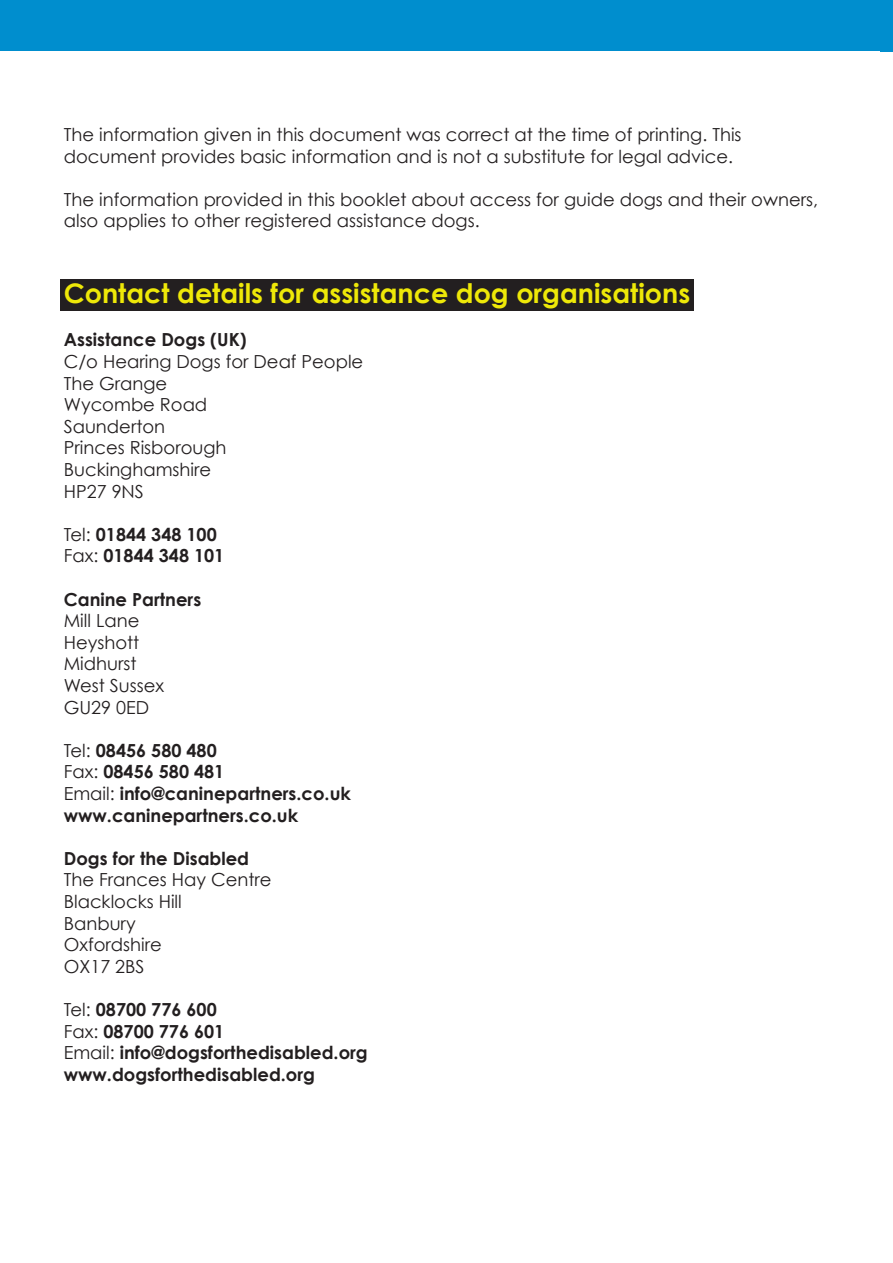
<style>
.page{position:relative;width:893px;height:1263px;background:#fff}
.page>*{position:absolute;margin:0;border:0;box-sizing:border-box;transform-origin:0 0}
.t1{font:700 27px "Century Gothic";color:#eee808}
.t2{font:18px/21.6px "Century Gothic";color:#231f20}
.t3{font:700 18px/21.6px "Century Gothic";color:#231f20}
.s1{font-weight:400}
</style>
<div class="page">
<div style="left:0;top:0;width:893px;height:51px;background:#008ece"></div>
<div style="left:61px;top:279px;width:633px;height:32px;background:#231f20"></div>
<p class="t2" style="left:64px;top:124px;width:679px">The information given in this document was correct at the time of printing. This document provides basic information and is not a substitute for legal advice.</p>
<p class="t2" style="left:64px;top:188px;width:756px">The information provided in this booklet about access for guide dogs and their owners, also applies to other registered assistance dogs.</p>
<h1 class="t1" style="left:64px;top:276px;width:628px">Contact details for assistance dog organisations</h1>
<p class="t3" style="left:64px;top:329px;width:184px">Assistance Dogs (UK)</p>
<p class="t2" style="left:64px;top:350px;width:301px">C/o Hearing Dogs for Deaf People<br>The Grange<br>Wycombe Road<br>Saunderton<br>Princes Risborough<br>Buckinghamshire<br>HP27 9NS</p>
<p class="t3" style="left:64px;top:523px;width:162px"><span class="s1">Tel:</span> 01844 348 100<br><span class="s1">Fax:</span> 01844 348 101</p>
<p class="t3" style="left:64px;top:588px;width:139px">Canine Partners</p>
<p class="t2" style="left:64px;top:610px;width:102px">Mill Lane<br>Heyshott<br>Midhurst<br>West Sussex<br>GU29 0ED</p>
<p class="t3" style="left:64px;top:739px;width:289px"><span class="s1">Tel:</span> 08456 580 480<br><span class="s1">Fax:</span> 08456 580 481<br><span class="s1">Email:</span> info@caninepartners.co.uk www.caninepartners.co.uk</p>
<p class="t3" style="left:64px;top:847px;width:187px">Dogs for the Disabled</p>
<p class="t2" style="left:64px;top:869px;width:209px">The Frances Hay Centre<br>Blacklocks Hill<br>Banbury<br>Oxfordshire<br>OX17 2BS</p>
<p class="t3" style="left:64px;top:998px;width:306px"><span class="s1">Tel:</span> 08700 776 600<br><span class="s1">Fax:</span> 08700 776 601<br><span class="s1">Email:</span> info@dogsforthedisabled.org www.dogsforthedisabled.org</p>
</div>
